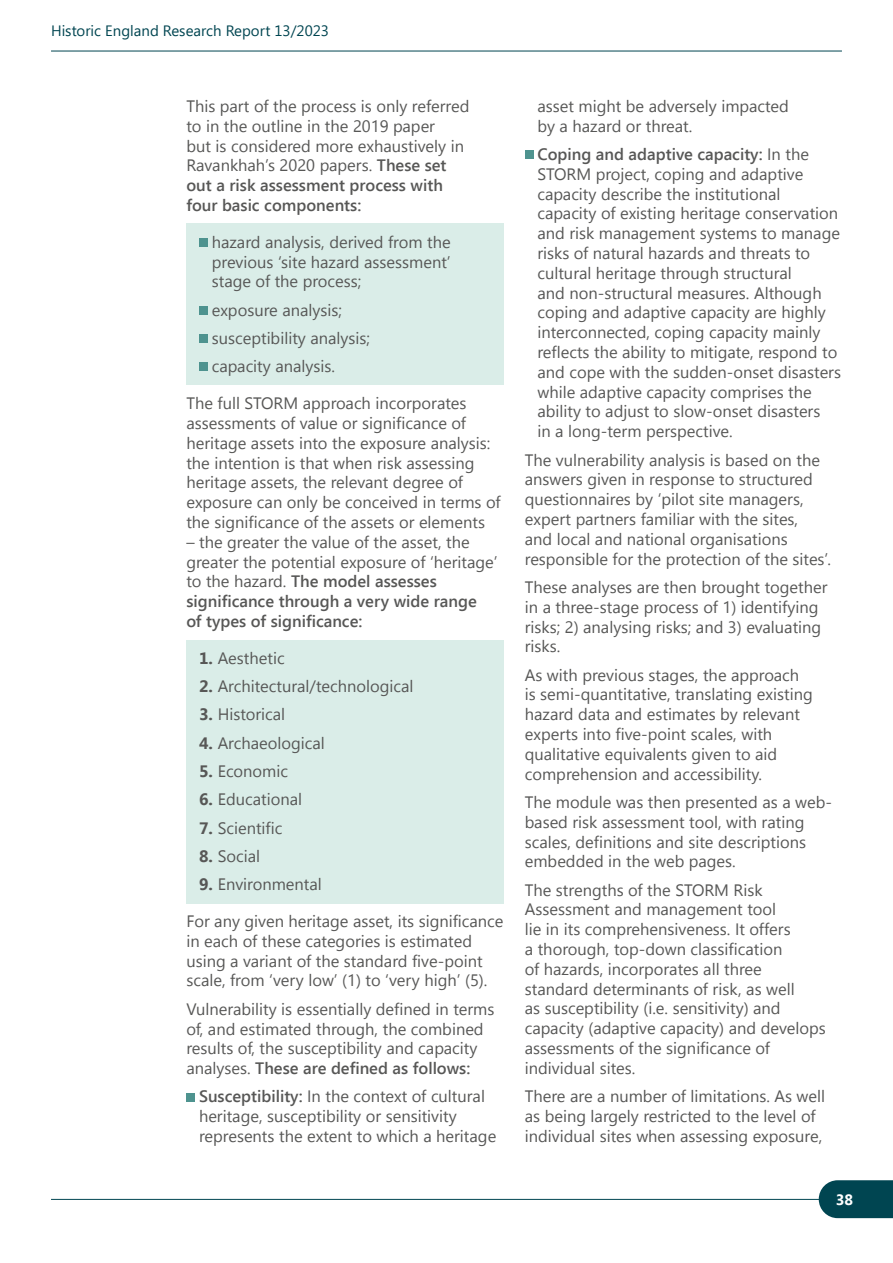
<style>
.page{position:relative;width:893px;height:1263px;background:#fff}
.page>*{position:absolute;margin:0;border:0;box-sizing:border-box;transform-origin:0 0}
.body_copy{font:16.5px/19.8px "Segoe UI Historic";color:#575756}
.t1{font:15px "Segoe UI";color:#004551}
.t2{font:700 15px "Segoe UI";color:#fff}
.s1{font-family:"Segoe UI";font-weight:600}
.s2{font-family:"Segoe UI";font-weight:700}
</style>
<div class="page">
<hr style="left:51px;top:51px;width:791px;height:1px;background:#004551">
<hr style="left:51px;top:1199px;width:791px;height:1px;background:#004551">
<svg style="left:819px;top:1180px;width:74px;height:38px;background:#0e4f5b"></svg>
<div style="left:186px;top:640px;width:318px;height:264px;background:#daede8"></div>
<div style="left:186px;top:223px;width:318px;height:162px;background:#daede8"></div>
<div style="left:199px;top:238px;width:9px;height:9px;background:#4e938f"></div>
<div style="left:199px;top:306px;width:9px;height:9px;background:#4e938f"></div>
<div style="left:199px;top:334px;width:9px;height:9px;background:#4e938f"></div>
<div style="left:199px;top:363px;width:9px;height:8px;background:#4e938f"></div>
<div style="left:186px;top:1093px;width:9px;height:8px;background:#4e938f"></div>
<div style="left:525px;top:150px;width:8px;height:9px;background:#4e938f"></div>
<p class="t1" style="left:51px;top:23px;width:279px">Historic England Research Report 13/2023</p>
<p class="body_copy" style="left:186px;top:96px;width:285px">This part of the process is only referred to in the outline in the 2019 paper<br>but is considered more exhaustively in Ravankhah’s 2020 papers. <span class="s1">These set out a risk assessment process with four basic components:</span></p>
<p class="body_copy" style="left:212px;top:232px;width:240px;text-align:justify">hazard analysis, derived from the previous ‘site hazard assessment’ stage of the process;</p>
<p class="body_copy" style="left:212px;top:300px;width:132px">exposure analysis;</p>
<p class="body_copy" style="left:212px;top:328px;width:160px">susceptibility analysis;</p>
<p class="body_copy" style="left:212px;top:357px;width:125px">capacity analysis.</p>
<p class="body_copy" style="left:186px;top:393px;width:316px">The full STORM approach incorporates assessments of value or significance of heritage assets into the exposure analysis: the intention is that when risk assessing heritage assets, the relevant degree of exposure can only be conceived in terms of the significance of the assets or elements</p>
<p class="body_copy" style="left:186px;top:532px;width:313px">– the greater the value of the asset, the greater the potential exposure of ‘heritage’ to the hazard. <span class="s1">The model assesses significance through a very wide range<br>of types of significance:</span></p>
<p class="body_copy" style="left:199px;top:648px;width:87px"><span class="s2">1.</span> Aesthetic</p>
<p class="body_copy" style="left:199px;top:676px;width:216px"><span class="s2">2.</span> Architectural/technological</p>
<p class="body_copy" style="left:199px;top:705px;width:88px"><span class="s2">3.</span> Historical</p>
<p class="body_copy" style="left:199px;top:733px;width:127px"><span class="s2">4.</span> Archaeological</p>
<p class="body_copy" style="left:199px;top:761px;width:90px"><span class="s2">5.</span> Economic</p>
<p class="body_copy" style="left:199px;top:790px;width:104px"><span class="s2">6.</span> Educational</p>
<p class="body_copy" style="left:199px;top:818px;width:85px"><span class="s2">7.</span> Scientific</p>
<p class="body_copy" style="left:199px;top:846px;width:62px"><span class="s2">8.</span> Social</p>
<p class="body_copy" style="left:199px;top:875px;width:124px"><span class="s2">9.</span> Environmental</p>
<p class="body_copy" style="left:186px;top:911px;width:319px">For any given heritage asset, its significance in each of these categories is estimated using a variant of the standard five-point scale, from ‘very low’ (1) to ‘very high’ (5).</p>
<p class="body_copy" style="left:186px;top:999px;width:310px">Vulnerability is essentially defined in terms of, and estimated through, the combined results of, the susceptibility and capacity analyses. <span class="s1">These are defined as follows:</span></p>
<p class="body_copy" style="left:199px;top:1087px;width:299px"><span class="s1">Susceptibility:</span> In the context of cultural heritage, susceptibility or sensitivity represents the extent to which a heritage</p>
<p class="body_copy" style="left:537px;top:96px;width:253px">asset might be adversely impacted by a hazard or threat.</p>
<p class="body_copy" style="left:537px;top:144px;width:305px"><span class="s1">Coping and adaptive capacity:</span> In the STORM project, coping and adaptive capacity describe the institutional capacity of existing heritage conservation and risk management systems to manage risks of natural hazards and threats to cultural heritage through structural<br>and non-structural measures. Although coping and adaptive capacity are highly interconnected, coping capacity mainly reflects the ability to mitigate, respond to and cope with the sudden-onset disasters while adaptive capacity comprises the ability to adjust to slow-onset disasters<br>in a long-term perspective.</p>
<p class="body_copy" style="left:525px;top:450px;width:308px">The vulnerability analysis is based on the answers given in response to structured questionnaires by ‘pilot site managers, expert partners familiar with the sites,<br>and local and national organisations responsible for the protection of the sites’.</p>
<p class="body_copy" style="left:525px;top:577px;width:304px">These analyses are then brought together in a three-stage process of 1) identifying risks; 2) analysing risks; and 3) evaluating risks.</p>
<p class="body_copy" style="left:525px;top:665px;width:289px">As with previous stages, the approach is semi-quantitative, translating existing hazard data and estimates by relevant experts into five-point scales, with qualitative equivalents given to aid comprehension and accessibility.</p>
<p class="body_copy" style="left:525px;top:792px;width:309px">The module was then presented as a web&shy;based risk assessment tool, with rating scales, definitions and site descriptions embedded in the web pages.</p>
<p class="body_copy" style="left:525px;top:880px;width:303px">The strengths of the STORM Risk Assessment and management tool<br>lie in its comprehensiveness. It offers<br>a thorough, top-down classification<br>of hazards, incorporates all three standard determinants of risk, as well<br>as susceptibility (i.e. sensitivity) and capacity (adaptive capacity) and develops assessments of the significance of individual sites.</p>
<p class="body_copy" style="left:525px;top:1086px;width:302px">There are a number of limitations. As well as being largely restricted to the level of individual sites when assessing exposure,</p>
<p class="t2" style="left:836px;top:1191px;width:19px">38</p>
</div>
